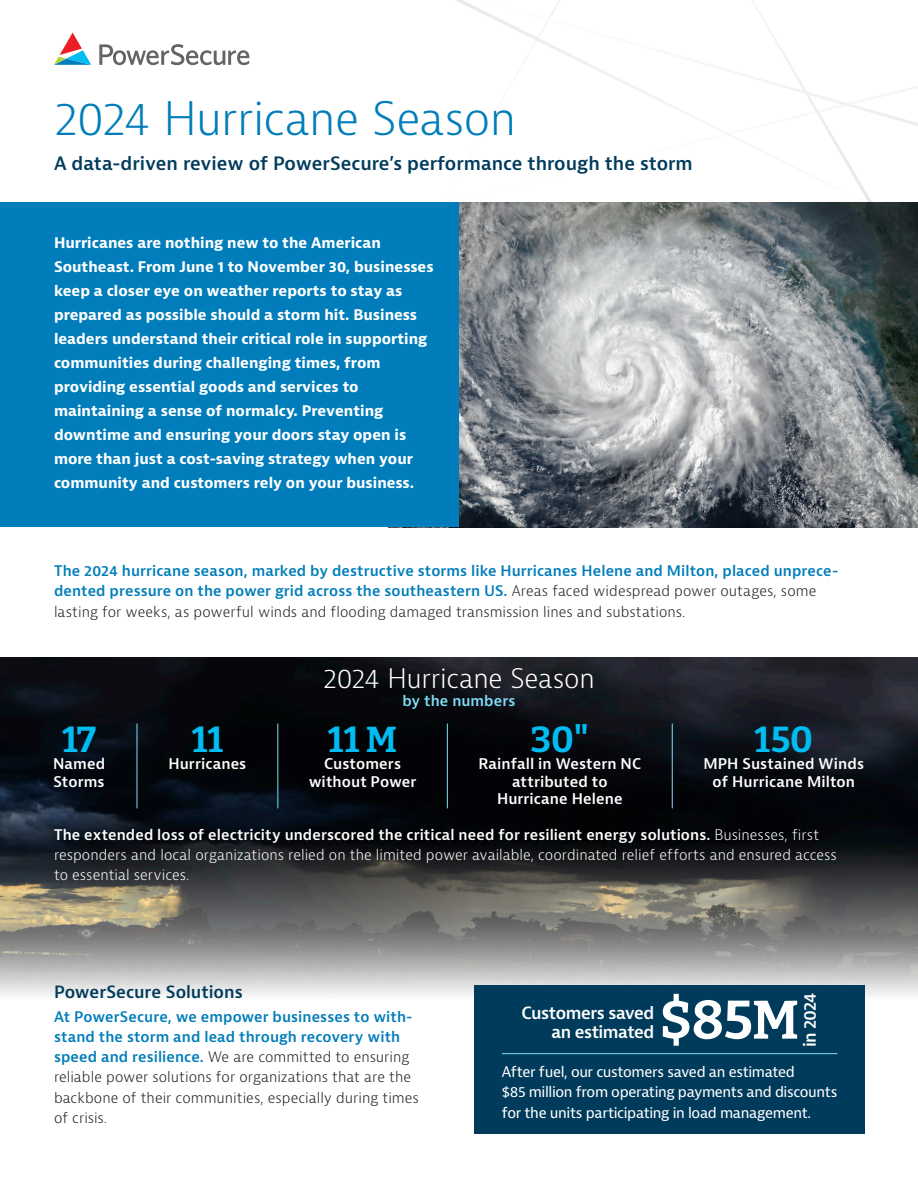
<style>
.page{position:relative;width:918px;height:1188px;background:#fff}
.page>*{position:absolute;margin:0;border:0;box-sizing:border-box;transform-origin:0 0}
.t1{font:700 54px "Bitter";color:#fff}
.t2{font:300 45px "Bernina Sans";letter-spacing:-.015em;color:#007dba}
.t3{font:700 36px "Bitter";letter-spacing:.005em;color:#00bcf1}
.t4{font:300 26.25px "Bernina Sans";letter-spacing:-.01em;color:#fff}
.t5{font:600 18px "Bernina Sans";color:#003b5c}
.t6{font:600 16.5px/19.5px "Bernina Sans";letter-spacing:-.03em;color:#fff;text-align:right}
.Sub-heads{font:600 16.5px "Bernina Sans";color:#003b5c}
.t7{font:600 14.4px/17.2px "Bernina Sans";letter-spacing:.005em;color:#fff;text-align:center}
.t8{font:700 14.25px/24px "Bernina Sans";color:#fff}
.t9{font:600 14.25px/20.2px "Bernina Sans";letter-spacing:.005em;color:#007dba}
.t10{font:300 14.25px/20.2px "Bernina Sans";color:#231f20}
.t11{font:300 14.25px/20.2px "Bernina Sans";letter-spacing:.005em;color:#fff}
.t12{font:14.25px/20.2px "Bernina Sans";letter-spacing:-.025em;color:#fff}
.t13{font:600 14.25px "Bernina Sans";letter-spacing:.005em;color:#80def8}
.s1{font-weight:300;color:#231f20}
.s2{font-weight:600}
.s3{font-weight:600;color:#007dba}
</style>
<div class="page">
<img style="left:0;top:658px;width:918px;height:338px">
<svg style="left:824px;top:126px;width:48px;height:76px"></svg>
<svg style="left:478px;top:0;width:440px;height:126px"></svg>
<img style="left:459px;top:202px;width:459px;height:325px">
<svg style="left:54px;top:33px;width:37px;height:32px"></svg>
<svg style="left:99px;top:44px;width:150px;height:21px"></svg>
<div style="left:0;top:202px;width:459px;height:325px;background:#007dba"></div>
<hr style="left:137px;top:724px;width:1px;height:84px;background:#80def8">
<hr style="left:278px;top:724px;width:1px;height:84px;background:#80def8">
<hr style="left:447px;top:724px;width:1px;height:84px;background:#80def8">
<hr style="left:672px;top:724px;width:1px;height:84px;background:#80def8">
<div style="left:474px;top:986px;width:391px;height:148px;background:#003b5c"></div>
<hr style="left:502px;top:1053px;width:335px;height:1px;background:#80def8">
<p class="t2" style="left:54px;top:89px;width:464px">2024 Hurricane Season</p>
<p class="t5" style="left:54px;top:152px;width:640px">A data-driven review of PowerSecure’s performance through the storm</p>
<p class="t8" style="left:54px;top:232px;width:381px">Hurricanes are nothing new to the American Southeast. From June 1 to November 30, businesses keep a closer eye on weather reports to stay as prepared as possible should a storm hit. Business leaders understand their critical role in supporting communities during challenging times, from providing essential goods and services to maintaining a sense of normalcy. Preventing downtime and ensuring your doors stay open is more than just a cost-saving strategy when your community and customers rely on your business.</p>
<p class="t9" style="left:54px;top:561px;width:786px">The 2024 hurricane season, marked by destructive storms like Hurricanes Helene and Milton, placed unprece&shy;dented pressure on the power grid across the southeastern US. <span class="s1">Areas faced widespread power outages, some lasting for weeks, as powerful winds and flooding damaged transmission lines and substations.</span></p>
<p class="t3" style="left:62px;top:717px;width:36px">17</p>
<p class="t7" style="left:53px;top:756px;width:54px;text-align:left">Named<br>Storms</p>
<p class="t3" style="left:192px;top:717px;width:33px">11</p>
<p class="t7" style="left:168px;top:756px;width:79px">Hurricanes</p>
<p class="t4" style="left:323px;top:662px;width:273px">2024 Hurricane Season</p>
<p class="t13" style="left:402px;top:691px;width:115px">by the numbers</p>
<p class="t3" style="left:328px;top:717px;width:71px">11 M</p>
<p class="t7" style="left:309px;top:756px;width:109px">Customers without Power</p>
<p class="t3" style="left:531px;top:717px;width:60px">30"</p>
<p class="t7" style="left:478px;top:756px;width:164px">Rainfall in Western NC attributed to<br>Hurricane Helene</p>
<p class="t3" style="left:754px;top:717px;width:60px">150</p>
<p class="t7" style="left:703px;top:756px;width:162px">MPH Sustained Winds of Hurricane Milton</p>
<p class="t11" style="left:54px;top:825px;width:784px"><span class="s2">The extended loss of electricity underscored the critical need for resilient energy solutions.</span> Businesses, first responders and local organizations relied on the limited power available, coordinated relief efforts and ensured access to essential services.</p>
<p class="Sub-heads" style="left:54px;top:982px;width:190px">PowerSecure Solutions</p>
<p class="t10" style="left:54px;top:1006px;width:366px"><span class="s3">At PowerSecure, we empower businesses to with&shy;stand the storm and lead through recovery with speed and resilience.</span> We are committed to ensuring reliable power solutions for organizations that are the backbone of their communities, especially during times of crisis.</p>
<p class="t6" style="left:521px;top:1003px;width:134px">Customers saved an estimated</p>
<p class="t1" style="left:659px;top:986px;width:141px">$85M</p>
<p class="t6" style="left:801px;top:1047px;width:55px;rotate:-90deg">in 2024</p>
<p class="t12" style="left:502px;top:1062px;width:337px">After fuel, our customers saved an estimated<br>$85 million from operating payments and discounts for the units participating in load management.</p>
</div>
